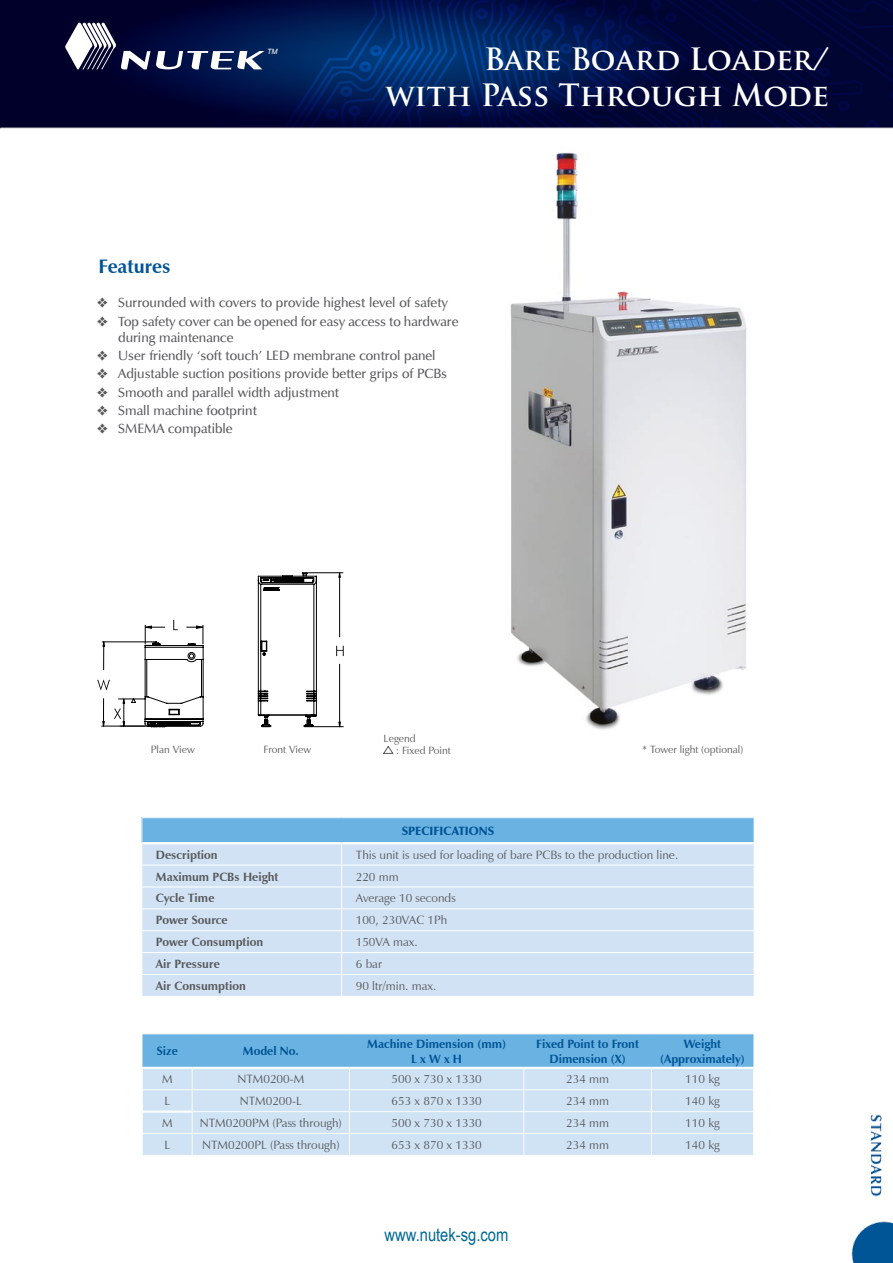
<style>
.page{position:relative;width:893px;height:1263px;background:#fff}
.page>*{position:absolute;margin:0;border:0;box-sizing:border-box;transform-origin:0 0}
.t1{font:700 30px/36px "Trajan Pro";color:#fff;text-align:right}
.t2{font:700 19.5px "Zapf Humanist 601 BT";color:#005496}
.t3{font:18px "Arial Narrow";color:#006892}
.t4{font:600 13.5px/16.2px "Zapf Humanist 601 BT";color:#58595b}
.t5{font:12px "Zapf Humanist 601 BT";color:#58595b}
.t6{font:700 12px "Zapf Humanist 601 BT";color:#58595b}
.t7{font:700 12px/14.4px "Zapf Humanist 601 BT";color:#005496;text-align:center}
.t8{font:900 12px "Zapf Humanist 601 BT";color:#005496}
.t9{font:10.5px "Zapf Humanist 601 BT";color:#58595b}
.t10{font:italic 7.35px "Arial";color:#fff}
</style>
<div class="page">
<img style="left:0;top:0;width:893px;height:1263px">
<svg style="left:65px;top:23px;width:200px;height:47px"></svg>
<div style="left:142px;top:818px;width:612px;height:25px;background:#6ab2e2"></div>
<div style="left:142px;top:844px;width:612px;height:152px;background:#d1e2f4"></div>
<hr style="left:141px;top:974px;width:201px;height:1px;background:#fff">
<hr style="left:141px;top:996px;width:201px;height:1px;background:#fff">
<hr style="left:141px;top:817px;width:201px;height:1px;background:#fff">
<hr style="left:342px;top:817px;width:412px;height:1px;background:#fff">
<hr style="left:141px;top:865px;width:201px;height:1px;background:#fff">
<hr style="left:342px;top:865px;width:412px;height:1px;background:#fff">
<hr style="left:141px;top:886px;width:201px;height:1px;background:#fff">
<hr style="left:342px;top:886px;width:412px;height:1px;background:#fff">
<hr style="left:141px;top:908px;width:201px;height:1px;background:#fff">
<hr style="left:342px;top:908px;width:412px;height:1px;background:#fff">
<hr style="left:141px;top:930px;width:201px;height:1px;background:#fff">
<hr style="left:342px;top:930px;width:412px;height:1px;background:#fff">
<hr style="left:141px;top:952px;width:201px;height:1px;background:#fff">
<hr style="left:342px;top:952px;width:412px;height:1px;background:#fff">
<svg style="left:141px;top:818px;width:1px;height:178px"></svg>
<svg style="left:341px;top:844px;width:1px;height:152px"></svg>
<svg style="left:754px;top:818px;width:1px;height:178px"></svg>
<hr style="left:342px;top:974px;width:412px;height:1px;background:#fff">
<hr style="left:342px;top:996px;width:412px;height:1px;background:#fff">
<hr style="left:142px;top:842px;width:200px;height:2px;background:#fff">
<hr style="left:342px;top:842px;width:412px;height:2px;background:#fff">
<hr style="left:142px;top:1033px;width:50px;height:1px;background:#fafbfb">
<hr style="left:192px;top:1033px;width:157px;height:1px;background:#fafbfb">
<hr style="left:349px;top:1033px;width:175px;height:1px;background:#fafbfb">
<hr style="left:524px;top:1033px;width:127px;height:1px;background:#fafbfb">
<hr style="left:651px;top:1033px;width:102px;height:1px;background:#fafbfb">
<hr style="left:142px;top:1155px;width:50px;height:1px;background:#fafbfb">
<hr style="left:192px;top:1155px;width:157px;height:1px;background:#fafbfb">
<hr style="left:349px;top:1155px;width:175px;height:1px;background:#fafbfb">
<hr style="left:524px;top:1155px;width:127px;height:1px;background:#fafbfb">
<hr style="left:651px;top:1155px;width:103px;height:1px;background:#fafbfb">
<svg style="left:142px;top:1034px;width:612px;height:121px"></svg>
<hr style="left:142px;top:1067px;width:50px;height:2px;background:#fafbfb">
<hr style="left:192px;top:1067px;width:157px;height:2px;background:#fafbfb">
<hr style="left:349px;top:1067px;width:175px;height:2px;background:#fafbfb">
<hr style="left:524px;top:1067px;width:127px;height:2px;background:#fafbfb">
<hr style="left:651px;top:1067px;width:103px;height:2px;background:#fafbfb">
<hr style="left:143px;top:1110px;width:49px;height:3px;background:#fafbfb">
<img style="left:488px;top:142px;width:279px;height:596px">
<svg style="left:383px;top:746px;width:10px;height:8px"></svg>
<svg style="left:97px;top:620px;width:108px;height:107px"></svg>
<svg style="left:258px;top:572px;width:86px;height:155px"></svg>
<h2 class="t2" style="left:98px;top:255px;width:74px">Features</h2>
<p class="t10" style="left:267px;top:46px;width:12px">TM</p>
<h1 class="t1" style="left:386px;top:42px;width:445px">Bare Board Loader/<br>with Pass Through Mode</h1>
<p class="t4" style="left:97px;top:295px;width:353px">❖ Surrounded with covers to provide highest level of safety</p>
<p class="t4" style="left:118px;top:313px;width:342px;text-indent:-21px">❖ Top safety cover can be opened for easy access to hardware during maintenance</p>
<p class="t4" style="left:97px;top:347px;width:340px">❖ User friendly ‘soft touch’ LED membrane control panel</p>
<p class="t4" style="left:97px;top:366px;width:352px">❖ Adjustable suction positions provide better grips of PCBs</p>
<p class="t4" style="left:97px;top:384px;width:244px">❖ Smooth and parallel width adjustment</p>
<p class="t4" style="left:97px;top:402px;width:161px">❖ Small machine footprint</p>
<p class="t4" style="left:97px;top:421px;width:137px">❖ SMEMA compatible</p>
<p class="t9" style="left:151px;top:743px;width:45px">Plan View</p>
<p class="t9" style="left:384px;top:731px;width:34px">Legend</p>
<p class="t9" style="left:264px;top:743px;width:49px">Front View</p>
<p class="t9" style="left:396px;top:743px;width:57px">: Fixed Point</p>
<p class="t9" style="left:642px;top:743px;width:103px">* Tower light (optional)</p>
<p class="t8" style="left:402px;top:823px;width:94px">SPECIFICATIONS</p>
<p class="t6" style="left:156px;top:847px;width:63px">Description</p>
<p class="t5" style="left:356px;top:847px;width:324px">This unit is used for loading of bare PCBs to the production line.</p>
<p class="t6" style="left:156px;top:869px;width:124px">Maximum PCBs Height</p>
<p class="t5" style="left:356px;top:869px;width:44px">220 mm</p>
<p class="t6" style="left:156px;top:891px;width:60px">Cycle Time</p>
<p class="t5" style="left:356px;top:891px;width:101px">Average 10 seconds</p>
<p class="t6" style="left:156px;top:913px;width:73px">Power Source</p>
<p class="t5" style="left:356px;top:913px;width:93px">100, 230VAC 1Ph</p>
<p class="t6" style="left:156px;top:935px;width:109px">Power Consumption</p>
<p class="t5" style="left:356px;top:935px;width:64px">150VA max.</p>
<p class="t6" style="left:156px;top:956px;width:65px">Air Pressure</p>
<p class="t5" style="left:356px;top:956px;width:28px">6 bar</p>
<p class="t6" style="left:156px;top:978px;width:92px">Air Consumption</p>
<p class="t5" style="left:356px;top:978px;width:82px">90 ltr/min. max.</p>
<p class="t7" style="left:157px;top:1044px;width:23px">Size</p>
<p class="t7" style="left:243px;top:1044px;width:57px">Model No.</p>
<p class="t7" style="left:367px;top:1037px;width:140px">Machine Dimension (mm)<br>L x W x H</p>
<p class="t7" style="left:536px;top:1037px;width:104px">Fixed Point to Front<br>Dimension (X)</p>
<p class="t7" style="left:660px;top:1037px;width:86px">Weight (Approximately)</p>
<p class="t5" style="left:162px;top:1072px;width:12px">M</p>
<p class="t5" style="left:237px;top:1072px;width:68px">NTM0200-M</p>
<p class="t5" style="left:392px;top:1072px;width:92px">500 x 730 x 1330</p>
<p class="t5" style="left:566px;top:1072px;width:44px">234 mm</p>
<p class="t5" style="left:685px;top:1072px;width:36px">110 kg</p>
<p class="t5" style="left:164px;top:1094px;width:7px">L</p>
<p class="t5" style="left:240px;top:1094px;width:64px">NTM0200-L</p>
<p class="t5" style="left:392px;top:1094px;width:92px">653 x 870 x 1330</p>
<p class="t5" style="left:566px;top:1094px;width:44px">234 mm</p>
<p class="t5" style="left:685px;top:1094px;width:36px">140 kg</p>
<p class="t5" style="left:162px;top:1115px;width:12px">M</p>
<p class="t5" style="left:200px;top:1115px;width:144px">NTM0200PM (Pass through)</p>
<p class="t5" style="left:392px;top:1115px;width:92px">500 x 730 x 1330</p>
<p class="t5" style="left:566px;top:1115px;width:44px">234 mm</p>
<p class="t5" style="left:685px;top:1115px;width:36px">110 kg</p>
<p class="t5" style="left:164px;top:1137px;width:7px">L</p>
<p class="t5" style="left:202px;top:1137px;width:139px">NTM0200PL (Pass through)</p>
<p class="t5" style="left:392px;top:1137px;width:92px">653 x 870 x 1330</p>
<p class="t5" style="left:566px;top:1137px;width:44px">234 mm</p>
<p class="t5" style="left:685px;top:1137px;width:36px">140 kg</p>
<h3 class="t3" style="left:385px;top:1221px;width:125px">www.nutek-sg.com</h3>
</div>
